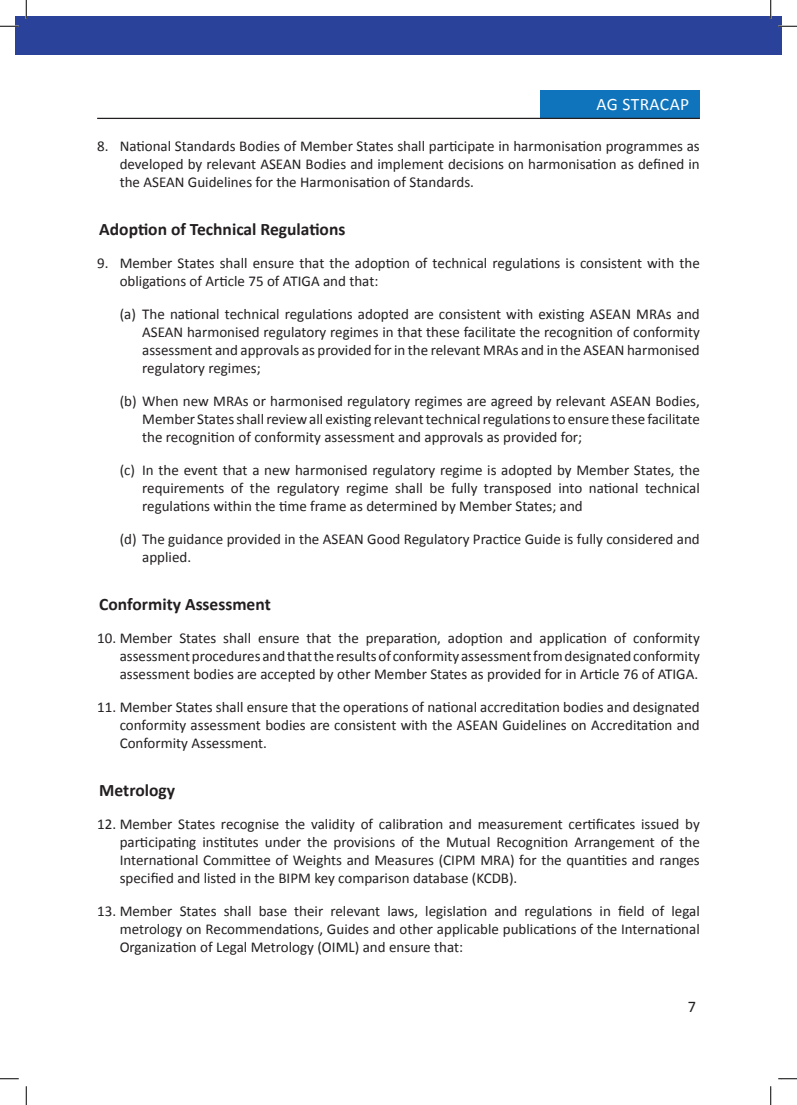
<style>
.page{position:relative;width:797px;height:1105px;background:#fff}
.page>*{position:absolute;margin:0;border:0;box-sizing:border-box;transform-origin:0 0}
.t1{font:700 17.5px "Calibri";color:#231f20}
.t2{font:17.5px "Calibri";letter-spacing:.02em;color:#fff}
.t3{font:16.25px "Calibri";color:#231f20}
.t4{font:15px/18px "Calibri";color:#231f20;text-align:justify}
</style>
<div class="page">
<div style="left:540px;top:90px;width:159px;height:28px;background:#1074bc"></div>
<div style="left:16px;top:16px;width:765px;height:39px;background:#2b429b"></div>
<hr style="left:97px;top:118px;width:602px;height:1px;background:#231f20">
<svg style="left:0;top:25px;width:19px;height:2px"></svg>
<svg style="left:778px;top:25px;width:19px;height:2px"></svg>
<svg style="left:0;top:1078px;width:19px;height:1px"></svg>
<svg style="left:778px;top:1078px;width:19px;height:1px"></svg>
<svg style="left:25px;top:0;width:2px;height:19px"></svg>
<svg style="left:25px;top:1086px;width:2px;height:19px"></svg>
<svg style="left:770px;top:0;width:1px;height:19px"></svg>
<svg style="left:770px;top:1086px;width:1px;height:19px"></svg>
<p class="t2" style="left:596px;top:93px;width:94px">AG STRACAP</p>
<p class="t4" style="left:120px;top:137px;width:581px;text-indent:-22px">8. National Standards Bodies of Member States shall participate in harmonisation programmes as developed by relevant ASEAN Bodies and implement decisions on harmonisation as defined in the ASEAN Guidelines for the Harmonisation of Standards.</p>
<p class="t1" style="left:99px;top:218px;width:248px">Adoption of Technical Regulations</p>
<p class="t4" style="left:120px;top:254px;width:581px;text-indent:-22px">9. Member States shall ensure that the adoption of technical regulations is consistent with the obligations of Article 75 of ATIGA and that:</p>
<p class="t4" style="left:142px;top:305px;width:559px;text-indent:-22px">(a) The national technical regulations adopted are consistent with existing ASEAN MRAs and ASEAN harmonised regulatory regimes in that these facilitate the recognition of conformity assessment and approvals as provided for in the relevant MRAs and in the ASEAN harmonised regulatory regimes;</p>
<p class="t4" style="left:142px;top:392px;width:559px;text-indent:-22px">(b) When new MRAs or harmonised regulatory regimes are agreed by relevant ASEAN Bodies, Member States shall review all existing relevant technical regulations to ensure these facilitate the recognition of conformity assessment and approvals as provided for;</p>
<p class="t4" style="left:142px;top:461px;width:559px;text-indent:-22px">(c) In the event that a new harmonised regulatory regime is adopted by Member States, the requirements of the regulatory regime shall be fully transposed into national technical regulations within the time frame as determined by Member States; and</p>
<p class="t4" style="left:142px;top:530px;width:559px;text-indent:-22px">(d) The guidance provided in the ASEAN Good Regulatory Practice Guide is fully considered and applied.</p>
<p class="t1" style="left:99px;top:593px;width:173px">Conformity Assessment</p>
<p class="t4" style="left:120px;top:629px;width:581px;text-indent:-22px">10. Member States shall ensure that the preparation, adoption and application of conformity assessment procedures and that the results of conformity assessment from designated conformity assessment bodies are accepted by other Member States as provided for in Article 76 of ATIGA.</p>
<p class="t4" style="left:120px;top:698px;width:581px;text-indent:-22px">11. Member States shall ensure that the operations of national accreditation bodies and designated conformity assessment bodies are consistent with the ASEAN Guidelines on Accreditation and Conformity Assessment.</p>
<p class="t1" style="left:99px;top:779px;width:77px">Metrology</p>
<p class="t4" style="left:120px;top:815px;width:581px;text-indent:-22px">12. Member States recognise the validity of calibration and measurement certificates issued by participating institutes under the provisions of the Mutual Recognition Arrangement of the International Committee of Weights and Measures (CIPM MRA) for the quantities and ranges specified and listed in the BIPM key comparison database (KCDB).</p>
<p class="t4" style="left:120px;top:902px;width:581px;text-indent:-22px">13. Member States shall base their relevant laws, legislation and regulations in field of legal metrology on Recommendations, Guides and other applicable publications of the International Organization of Legal Metrology (OIML) and ensure that:</p>
<p class="t3" style="left:687px;top:996px;width:10px">7</p>
</div>
